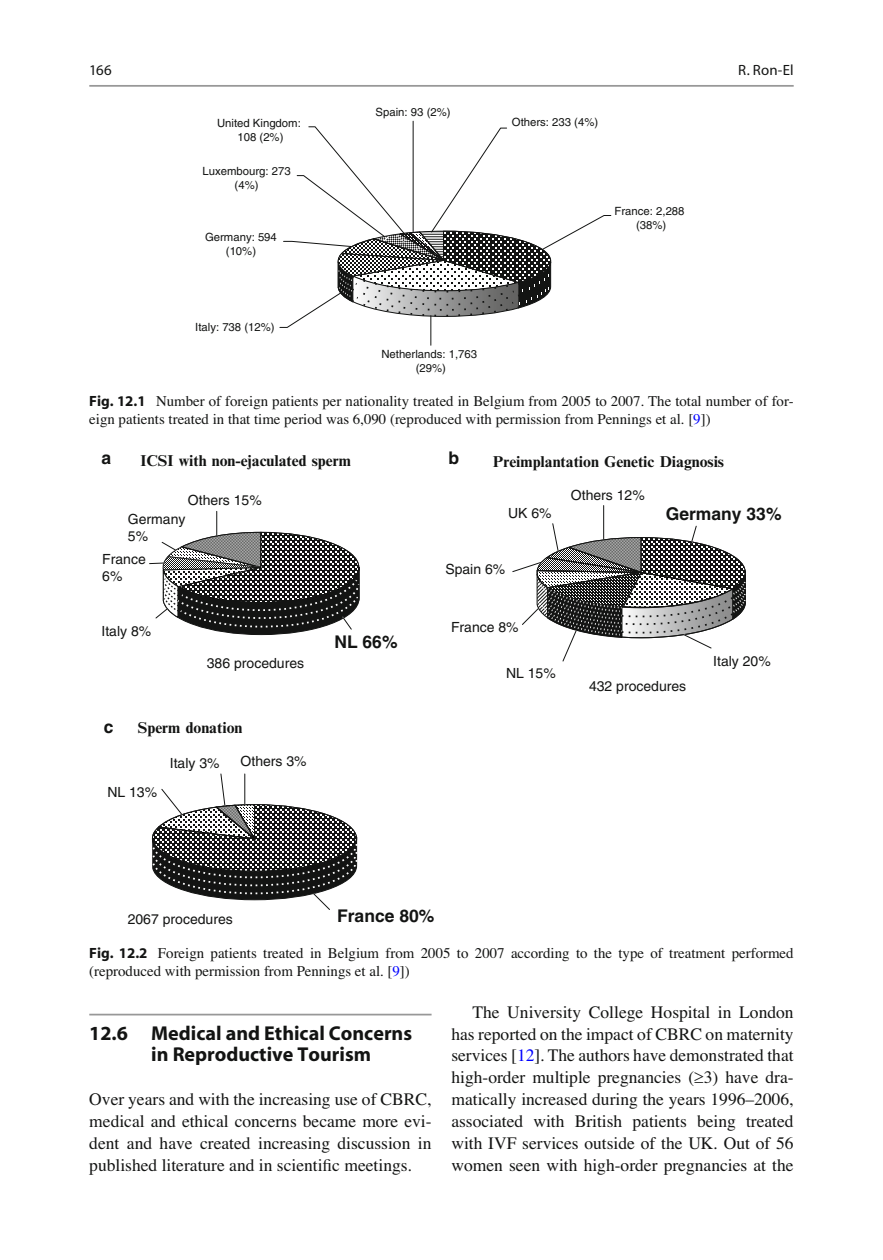
<style>
.page{position:relative;width:883px;height:1260px;background:#fff}
.page>*{position:absolute;margin:0;border:0;box-sizing:border-box;transform-origin:0 0}
.t1{font:700 20.12px/21.9px "Myriad";color:#131413}
.t2{font:17.5px/21.9px "Times";color:#131413;text-align:justify}
.t3{font:700 17.5px "Helvetica";color:#131413}
.t4{font:700 15.75px "Times";color:#131413}
.t5{font:14.88px/17.5px "Times";color:#131413}
.t6{font:14.88px "Myriad";letter-spacing:.01em;color:#131413}
.t7{font:14px/16.8px "Helvetica";color:#131413}
.t8{font:11.38px/13.7px "Helvetica";color:#131413;text-align:center}
.s1{font-family:"Myriad";font-weight:700}
.s2{color:#00f}
</style>
<div class="page">
<hr style="left:89px;top:85px;width:705px;height:2px;background:#989898">
<hr style="left:89px;top:1014px;width:343px;height:1px;background:#989898">
<hr style="left:413px;top:121px;width:1px;height:111px;background:#131413">
<svg style="left:279px;top:126px;width:333px;height:219px"></svg>
<svg style="left:149px;top:511px;width:211px;height:124px"></svg>
<svg style="left:151px;top:773px;width:207px;height:137px"></svg>
<hr style="left:603px;top:506px;width:1px;height:33px;background:#131413">
<svg style="left:512px;top:523px;width:234px;height:139px"></svg>
<p class="t6" style="left:89px;top:64px;width:24px">166</p>
<p class="t6" style="left:738px;top:64px;width:57px">R. Ron-El</p>
<p class="t8" style="left:217px;top:117px;width:85px">United Kingdom:<br>108 (2%)</p>
<p class="t8" style="left:203px;top:166px;width:90px">Luxembourg: 273 (4%)</p>
<p class="t8" style="left:205px;top:231px;width:73px">Germany: 594 (10%)</p>
<p class="t8" style="left:195px;top:321px;width:81px">Italy: 738 (12%)</p>
<p class="t8" style="left:376px;top:106px;width:77px">Spain: 93 (2%)</p>
<p class="t8" style="left:512px;top:116px;width:88px">Others: 233 (4%)</p>
<p class="t8" style="left:615px;top:206px;width:71px">France: 2,288 (38%)</p>
<p class="t8" style="left:381px;top:349px;width:97px">Netherlands: 1,763 (29%)</p>
<p class="t5" style="left:89px;top:394px;width:706px"><span class="s1">Fig. 12.1</span> Number of foreign patients per nationality treated in Belgium from 2005 to 2007. The total number of for&shy;eign patients treated in that time period was 6,090 (reproduced with permission from Pennings et al. [ <span class="s2">9</span> ] )</p>
<p class="t3" style="left:101px;top:447px;width:11px">a</p>
<p class="t3" style="left:449px;top:447px;width:12px">b</p>
<p class="t4" style="left:493px;top:456px;width:233px">Preimplantation Genetic Diagnosis</p>
<p class="t4" style="left:140px;top:455px;width:212px">ICSI with non-ejaculated sperm</p>
<p class="t7" style="left:188px;top:493px;width:75px">Others 15%</p>
<p class="t7" style="left:128px;top:512px;width:59px">Germany<br>5%</p>
<p class="t7" style="left:102px;top:552px;width:45px">France<br>6%</p>
<p class="t7" style="left:101px;top:624px;width:51px">Italy 8%</p>
<p class="t7" style="left:207px;top:656px;width:99px">386 procedures</p>
<p class="t3" style="left:104px;top:717px;width:11px">c</p>
<p class="t4" style="left:138px;top:722px;width:106px">Sperm donation</p>
<p class="t7" style="left:170px;top:756px;width:51px">Italy 3%</p>
<p class="t7" style="left:241px;top:754px;width:68px">Others 3%</p>
<p class="t7" style="left:107px;top:785px;width:51px">NL 13%</p>
<p class="t3" style="left:334px;top:631px;width:65px">NL 66%</p>
<p class="t7" style="left:508px;top:506px;width:45px">UK 6%</p>
<p class="t7" style="left:445px;top:562px;width:61px">Spain 6%</p>
<p class="t7" style="left:571px;top:488px;width:75px">Others 12%</p>
<p class="t3" style="left:666px;top:503px;width:117px">Germany 33%</p>
<p class="t7" style="left:451px;top:620px;width:69px">France 8%</p>
<p class="t7" style="left:506px;top:666px;width:51px">NL 15%</p>
<p class="t7" style="left:589px;top:679px;width:99px">432 procedures</p>
<p class="t7" style="left:713px;top:654px;width:59px">Italy 20%</p>
<p class="t7" style="left:128px;top:912px;width:107px">2067 procedures</p>
<p class="t3" style="left:337px;top:905px;width:99px">France 80%</p>
<p class="t5" style="left:89px;top:946px;width:706px"><span class="s1">Fig. 12.2</span> Foreign patients treated in Belgium from 2005 to 2007 according to the type of treatment performed (reproduced with permission from Pennings et al. [ <span class="s2">9</span> ] )</p>
<p class="t1" style="left:151px;top:1023px;width:262px;text-indent:-62px">12.6 Medical and Ethical Concerns in Reproductive Tourism</p>
<p class="t2" style="left:89px;top:1090px;width:344px">Over years and with the increasing use of CBRC, medical and ethical concerns became more evi&shy;dent and have created increasing discussion in published literature and in scienti fi c meetings.</p>
<p class="t2" style="left:451px;top:1003px;width:344px;text-indent:21px">The University College Hospital in London has reported on the impact of CBRC on maternity services [ <span class="s2">12</span> ] . The authors have demonstrated that high-order multiple pregnancies ( 3) have dra&shy;matically increased during the years 1996–2006, associated with British patients being treated with IVF services outside of the UK. Out of 56 women seen with high-order pregnancies at the</p>
</div>
